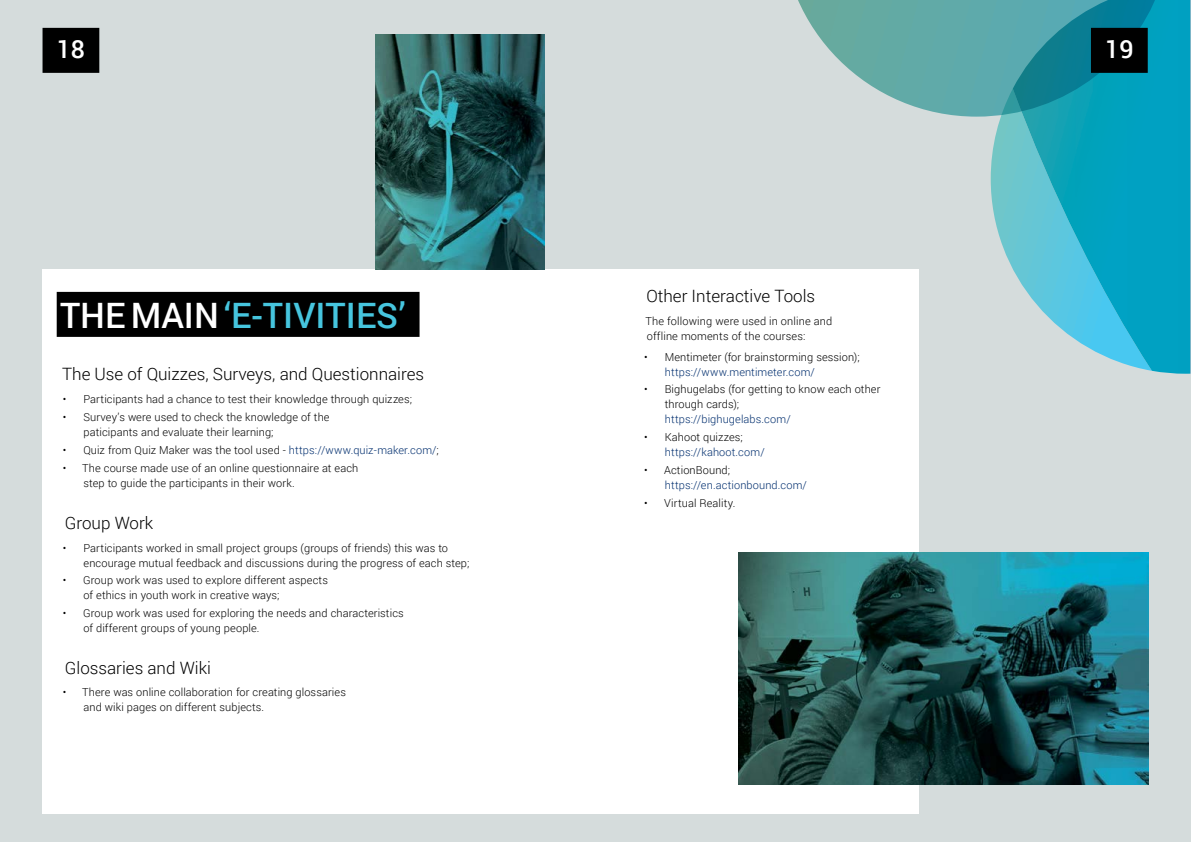
<style>
.page{position:relative;width:1191px;height:842px;background:#d5dcdc}
.page>*{position:absolute;margin:0;border:0;box-sizing:border-box;transform-origin:0 0}
.t1{font:500 35px "Roboto";color:#46c5de}
.t2{font:500 25px "Roboto";color:#fff}
.t3{font:300 17px "Roboto";color:#000}
.t4{font:300 11px/15px "Roboto";letter-spacing:.01em;color:#000}
.t5{font:300 11px "Roboto";letter-spacing:.01em;color:#002e6e}
.s1{color:#fff}
.s2{color:#002e6e}
</style>
<div class="page">
<div style="left:43px;top:269px;width:875px;height:545px;background:#fff"></div>
<img style="left:738px;top:553px;width:410px;height:231px">
<svg style="left:1190px;top:0;width:1px;height:374px"></svg>
<svg style="left:990px;top:117px;width:22px;height:150px"></svg>
<img style="left:1012px;top:0;width:178px;height:374px">
<svg style="left:798px;top:0;width:366px;height:117px;background:#57a9af"></svg>
<img style="left:375px;top:34px;width:169px;height:235px">
<div style="left:43px;top:28px;width:56px;height:45px;background:#000"></div>
<div style="left:1091px;top:28px;width:56px;height:45px;background:#000"></div>
<div style="left:57px;top:292px;width:362px;height:45px;background:#000"></div>
<h2 class="t2" style="left:57px;top:32px;width:30px">18</h2>
<h2 class="t2" style="left:1105px;top:32px;width:30px">19</h2>
<h1 class="t1" style="left:60px;top:291px;width:347px"><span class="s1">THE MAIN</span> ‘E-TIVITIES’</h1>
<h3 class="t3" style="left:62px;top:363px;width:363px">The Use of Quizzes, Surveys, and Questionnaires</h3>
<p class="t4" style="left:63px;top:391px;width:351px">• Participants had a chance to test their knowledge through quizzes;</p>
<p class="t4" style="left:84px;top:409px;width:247px;text-indent:-21px">• Survey’s were used to check the knowledge of the paticipants and evaluate their learning;</p>
<p class="t4" style="left:63px;top:442px;width:378px">• Quiz from Quiz Maker was the tool used - <span class="s2">https://www.quiz-maker.com/</span>;</p>
<p class="t4" style="left:83px;top:460px;width:276px;text-indent:-21px">• The course made use of an online questionnaire at each step to guide the participants in their work.</p>
<h3 class="t3" style="left:65px;top:511px;width:90px">Group Work</h3>
<p class="t4" style="left:84px;top:540px;width:387px;text-indent:-21px">• Participants worked in small project groups (groups of friends) this was to encourage mutual feedback and discussions during the progress of each step;</p>
<p class="t4" style="left:84px;top:573px;width:246px;text-indent:-21px">• Group work was used to explore different aspects of ethics in youth work in creative ways;</p>
<p class="t4" style="left:84px;top:605px;width:322px;text-indent:-21px">• Group work was used for exploring the needs and characteristics of different groups of young people.</p>
<h3 class="t3" style="left:65px;top:656px;width:148px">Glossaries and Wiki</h3>
<p class="t4" style="left:83px;top:685px;width:264px;text-indent:-21px">• There was online collaboration for creating glossaries and wiki pages on different subjects.</p>
<h3 class="t3" style="left:646px;top:284px;width:170px">Other Interactive Tools</h3>
<p class="t4" style="left:645px;top:313px;width:188px">The following were used in online and offline moments of the courses:</p>
<p class="t4" style="left:644px;top:349px;width:217px">• Mentimeter (for brainstorming session);</p>
<p class="t5" style="left:665px;top:364px;width:152px">https://www.mentimeter.com/</p>
<p class="t4" style="left:664px;top:382px;width:217px;text-indent:-21px">• Bighugelabs (for getting to know each other through cards);</p>
<p class="t5" style="left:665px;top:412px;width:127px">https://bighugelabs.com/</p>
<p class="t4" style="left:644px;top:429px;width:100px">• Kahoot quizzes;</p>
<p class="t5" style="left:665px;top:445px;width:101px">https://kahoot.com/</p>
<p class="t4" style="left:644px;top:462px;width:87px">• ActionBound;</p>
<p class="t5" style="left:665px;top:477px;width:144px">https://en.actionbound.com/</p>
<p class="t4" style="left:644px;top:495px;width:93px">• Virtual Reality.</p>
</div>
